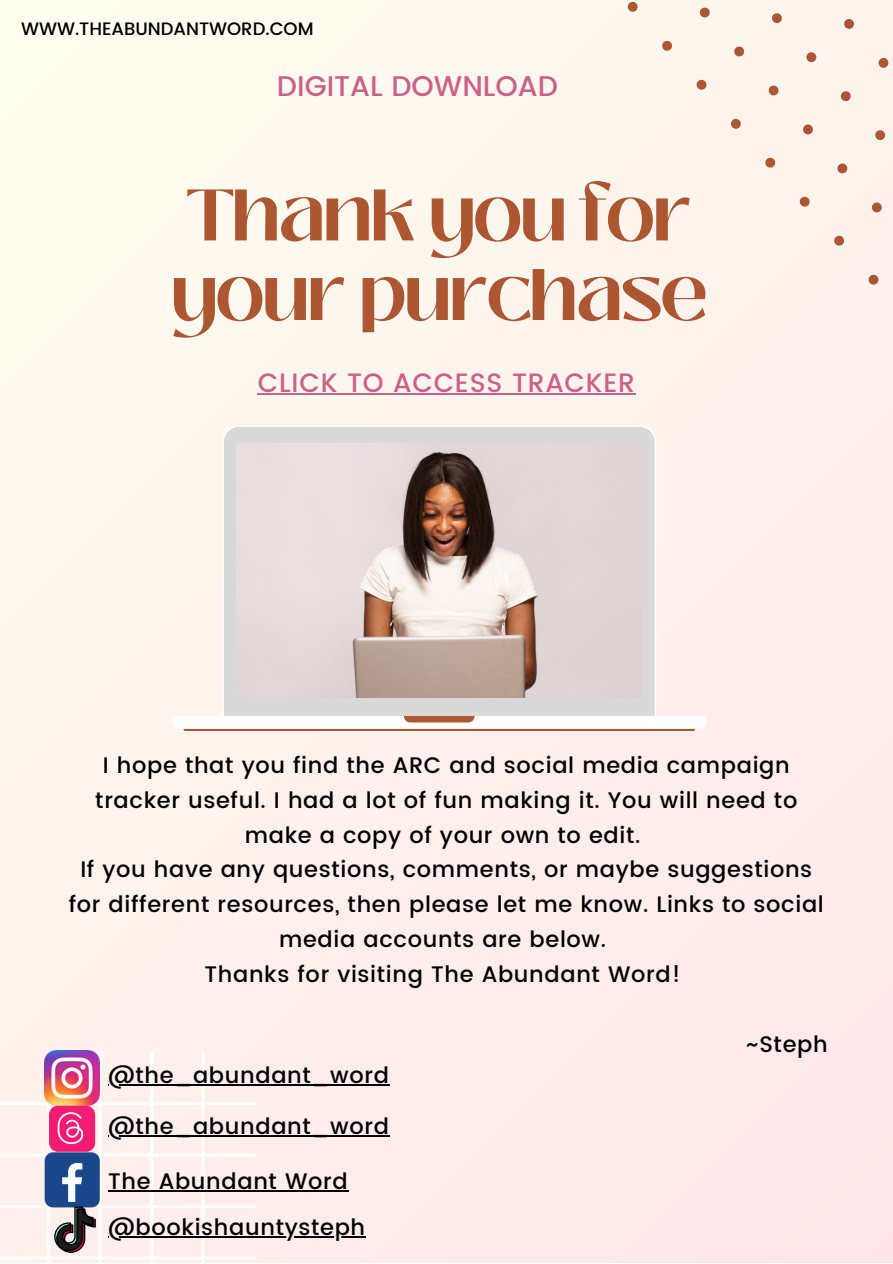
<style>
.page{position:relative;width:893px;height:1264px;background:#fff}
.page>*{position:absolute;margin:0;border:0;box-sizing:border-box;transform-origin:0 0}
.t1{font:700 72.6px/79.5px "Black Mango";letter-spacing:-.03em;color:#ad5732}
.t2{font:500 28.5px "Poppins";color:#cb6189}
.t3{font:500 26.55px "Poppins";letter-spacing:.03em;color:#cb6189}
.t4{font:500 22.5px/34.8px "Poppins";letter-spacing:.03em;color:#000;text-align:center}
.t5{font:500 18px "Poppins";color:#000}
</style>
<div class="page">
<div style="left:0;top:0;width:892px;height:1262px;background:#fff1ed"></div>
<svg style="left:173px;top:425px;width:532px;height:304px"></svg>
<svg style="left:404px;top:716px;width:70px;height:6px"></svg>
<svg style="left:183px;top:729px;width:512px;height:2px"></svg>
<img style="left:237px;top:444px;width:404px;height:253px">
<svg style="left:627px;top:1px;width:262px;height:284px"></svg>
<hr style="left:258px;top:393px;width:377px;height:1px;background:#cb6189">
<svg style="left:0;top:1051px;width:256px;height:211px"></svg>
<div style="left:45px;top:1152px;width:55px;height:55px;background:#1a4789;border-radius:8px"></div>
<img style="left:45px;top:1050px;width:55px;height:55px">
<div style="left:49px;top:1105px;width:46px;height:46px;background:#f21c74;border-radius:9px"></div>
<svg style="left:58px;top:1112px;width:26px;height:32px"></svg>
<svg style="left:54px;top:1163px;width:42px;height:90px"></svg>
<hr style="left:108px;top:1084px;width:281px;height:1px;background:#000">
<hr style="left:108px;top:1190px;width:240px;height:1px;background:#000">
<hr style="left:108px;top:1236px;width:258px;height:1px;background:#000">
<hr style="left:108px;top:1135px;width:281px;height:1px;background:#000">
<p class="t5" style="left:21px;top:19px;width:294px">WWW.THEABUNDANTWORD.COM</p>
<p class="t2" style="left:277px;top:69px;width:282px">DIGITAL DOWNLOAD</p>
<p class="t1" style="left:171px;top:176px;width:538px">Thank you for your purchase</p>
<p class="t3" style="left:258px;top:367px;width:379px">CLICK TO ACCESS TRACKER</p>
<p class="t4" style="left:95px;top:747px;width:703px">I hope that you find the ARC and social media campaign tracker useful. I had a lot of fun making it. You will need to make a copy of your own to edit.</p>
<p class="t4" style="left:69px;top:852px;width:756px">If you have any questions, comments, or maybe suggestions for different resources, then please let me know. Links to social media accounts are below.</p>
<p class="t4" style="left:204px;top:956px;width:477px">Thanks for visiting The Abundant Word!</p>
<p class="t4" style="left:108px;top:1057px;width:282px">@the_abundant_word</p>
<p class="t4" style="left:108px;top:1108px;width:282px">@the_abundant_word</p>
<p class="t4" style="left:108px;top:1163px;width:241px">The Abundant Word</p>
<p class="t4" style="left:108px;top:1210px;width:258px">@bookishauntysteph</p>
<p class="t4" style="left:746px;top:1026px;width:83px">~Steph</p>
</div>
